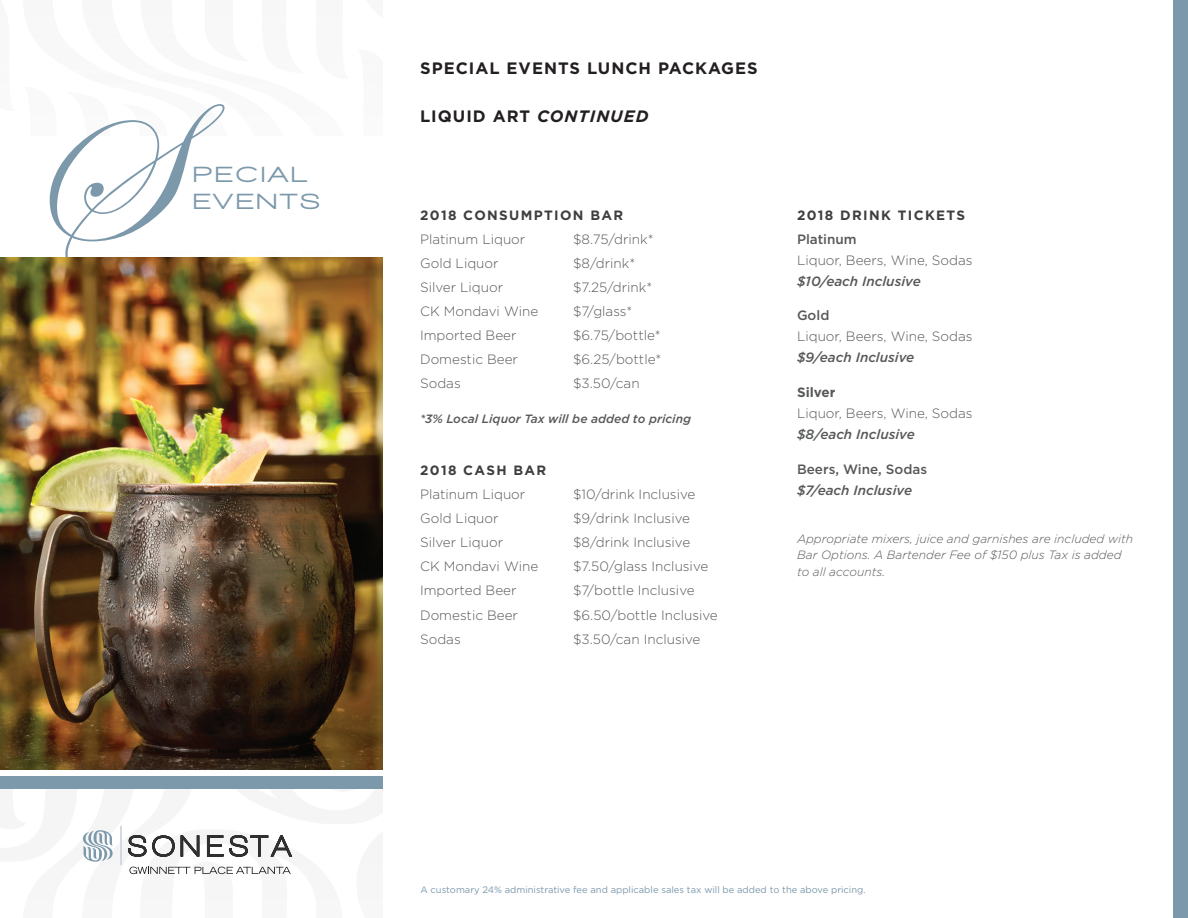
<style>
.page{position:relative;width:1188px;height:918px;background:#fff}
.page>*{position:absolute;margin:0;border:0;box-sizing:border-box;transform-origin:0 0}
.t1{font:202.65px "Edwardian Script ITC";color:#7c98ab}
.t2{font:900 22.5px "Walkway Expand";letter-spacing:.15em;color:#7c98ab}
.t3{font:700 16.5px "Gotham";letter-spacing:.06em;color:#231f20}
.t4{font:300 13.5px "Gotham";color:#57585a}
.t5{font:italic 500 13.5px "Gotham";color:#57585a}
.t6{font:700 13.5px "Gotham";letter-spacing:.1em;color:#3e3e3f}
.t7{font:500 13.5px "Gotham";color:#57585a}
.t8{font:700 13.5px "Gotham";color:#57585a}
.t9{font:italic 300 12px/16.5px "Gotham";color:#57585a}
.t10{font:italic 500 12px "Gotham";color:#57585a}
.t11{font:9.3px "Gotham";color:#7c98ab}
.s1{font-style:italic}
</style>
<div class="page">
<div style="left:1173px;top:0;width:15px;height:918px;background:#7c98ab"></div>
<div style="left:0;top:776px;width:382px;height:13px;background:#7c98ab"></div>
<svg style="left:82px;top:826px;width:211px;height:48px"></svg>
<img style="left:0;top:257px;width:382px;height:512px">
<h1 class="t1" style="left:23px;top:65px;width:145px">S</h1>
<h2 class="t2" style="left:193px;top:162px;width:115px">PECIAL</h2>
<h2 class="t2" style="left:193px;top:189px;width:127px">EVENTS</h2>
<p class="t3" style="left:420px;top:59px;width:337px">SPECIAL EVENTS LUNCH PACKAG ES</p>
<p class="t3" style="left:420px;top:107px;width:230px">LIQUID ART <span class="s1">CONTINUED</span></p>
<p class="t6" style="left:420px;top:207px;width:205px">2018 CONSUMPTION BAR</p>
<p class="t4" style="left:420px;top:232px;width:107px">Platinum Liquor</p>
<p class="t4" style="left:573px;top:232px;width:82px">$8.75/drink*</p>
<p class="t4" style="left:420px;top:256px;width:80px">Gold Liquor</p>
<p class="t4" style="left:573px;top:256px;width:64px">$8/drink*</p>
<p class="t4" style="left:420px;top:280px;width:85px">Silver Liquor</p>
<p class="t4" style="left:573px;top:280px;width:81px">$7.25/drink*</p>
<p class="t4" style="left:420px;top:304px;width:120px">CK Mondavi Wine</p>
<p class="t4" style="left:573px;top:304px;width:61px">$7/glass*</p>
<p class="t4" style="left:420px;top:328px;width:98px">Imported Beer</p>
<p class="t4" style="left:573px;top:328px;width:89px">$6.75/bottle*</p>
<p class="t4" style="left:420px;top:352px;width:99px">Domestic Beer</p>
<p class="t4" style="left:573px;top:352px;width:90px">$6.25/bottle*</p>
<p class="t4" style="left:420px;top:376px;width:42px">Sodas</p>
<p class="t4" style="left:573px;top:376px;width:68px">$3.50/can</p>
<p class="t10" style="left:420px;top:412px;width:272px">*3% Local Liquor Tax will be added to pricing</p>
<p class="t6" style="left:420px;top:463px;width:128px">2018 CASH BAR</p>
<p class="t4" style="left:420px;top:487px;width:107px">Platinum Liquor</p>
<p class="t4" style="left:573px;top:487px;width:124px">$10/drink Inclusive</p>
<p class="t4" style="left:420px;top:511px;width:80px">Gold Liquor</p>
<p class="t4" style="left:573px;top:511px;width:118px">$9/drink Inclusive</p>
<p class="t4" style="left:420px;top:535px;width:85px">Silver Liquor</p>
<p class="t4" style="left:573px;top:535px;width:119px">$8/drink Inclusive</p>
<p class="t4" style="left:420px;top:559px;width:120px">CK Mondavi Wine</p>
<p class="t4" style="left:573px;top:559px;width:137px">$7.50/glass Inclusive</p>
<p class="t4" style="left:420px;top:583px;width:98px">Imported Beer</p>
<p class="t4" style="left:573px;top:583px;width:123px">$7/bottle Inclusive</p>
<p class="t4" style="left:420px;top:607px;width:99px">Domestic Beer</p>
<p class="t4" style="left:573px;top:607px;width:146px">$6.50/bottle Inclusive</p>
<p class="t4" style="left:420px;top:631px;width:42px">Sodas</p>
<p class="t4" style="left:573px;top:631px;width:129px">$3.50/can Inclusive</p>
<p class="t6" style="left:797px;top:207px;width:168px">2018 DRINK TICKETS</p>
<p class="t7" style="left:797px;top:231px;width:61px">Platinum</p>
<p class="t4" style="left:797px;top:253px;width:177px">Liquor, Beers, Wine, Sodas</p>
<p class="t5" style="left:797px;top:273px;width:125px">$10/each Inclusive</p>
<p class="t7" style="left:797px;top:308px;width:34px">Gold</p>
<p class="t4" style="left:797px;top:329px;width:177px">Liquor, Beers, Wine, Sodas</p>
<p class="t5" style="left:797px;top:350px;width:119px">$9/each Inclusive</p>
<p class="t8" style="left:797px;top:384px;width:40px">SILVER</p>
<p class="t4" style="left:797px;top:406px;width:177px">Liquor, Beers, Wine, Sodas</p>
<p class="t5" style="left:797px;top:427px;width:119px">$8/each Inclusive</p>
<p class="t7" style="left:797px;top:461px;width:132px">Beers, Wine, Sodas</p>
<p class="t5" style="left:797px;top:482px;width:117px">$7/each Inclusive</p>
<p class="t9" style="left:797px;top:530px;width:338px">Appropriate mixers, juice and garnishes are included with<br>Bar Options. A Bartender Fee of $150 plus Tax is added to all accounts.</p>
<p class="t11" style="left:420px;top:884px;width:447px">A customary 24% administrative fee and applicable sales tax will be added to the above pricing.</p>
</div>
